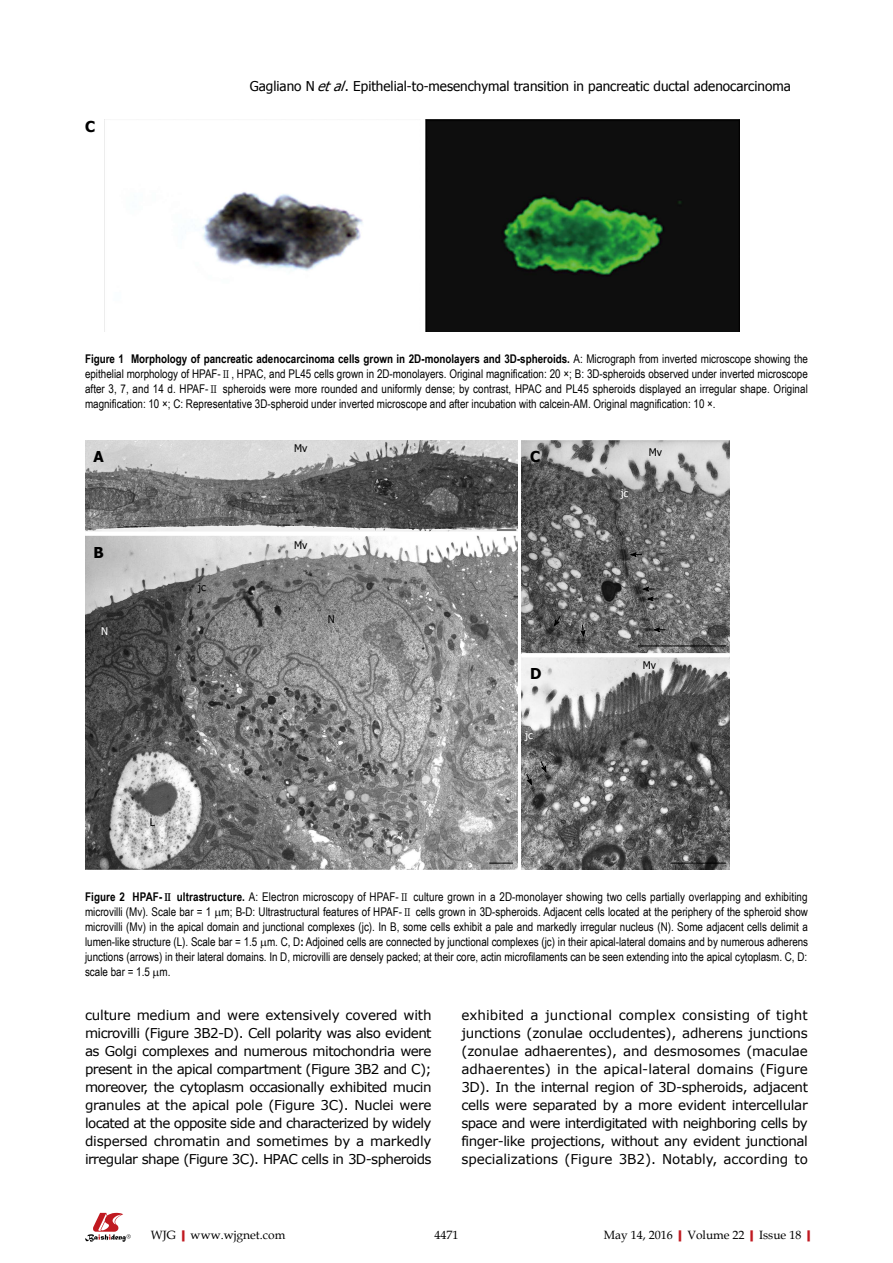
<style>
.page{position:relative;width:893px;height:1263px;background:#fff}
.page>*{position:absolute;margin:0;border:0;box-sizing:border-box;transform-origin:0 0}
.t1{font:700 15px "Tahoma";color:#000}
.t2{font:13.5px/18px "Verdana";letter-spacing:-.02em;color:#000;text-align:justify}
.t3{font:13.5px "Tahoma";color:#000}
.t4{font:12px/15px "Arial Narrow";color:#000;text-align:justify}
.t5{font:12px "Book Antiqua";color:#000}
.t6{font:10.5px "Tahoma";color:#000}
.t7{font:10.5px "Tahoma";color:#fff}
.s1{font-style:italic}
.s2{font-weight:700}
.s3{font-family:"Koz Min Pro";font-size:10.5px}
.s4{font-family:"Koz Min Pro";font-weight:700;font-size:10.5px}
.s5{font-weight:700;color:#c01920}
</style>
<div class="page">
<svg style="left:85px;top:1213px;width:46px;height:29px"></svg>
<img style="left:104px;top:119px;width:636px;height:213px">
<hr style="left:421px;top:119px;width:4px;height:214px;background:#fff">
<img style="left:85px;top:440px;width:432px;height:430px">
<img style="left:522px;top:440px;width:207px;height:429px">
<svg style="left:522px;top:653px;width:208px;height:4px"></svg>
<div style="left:85px;top:531px;width:433px;height:5px;background:#fff"></div>
<svg style="left:630px;top:552px;width:12px;height:5px"></svg>
<svg style="left:643px;top:586px;width:16px;height:15px"></svg>
<svg style="left:654px;top:627px;width:11px;height:5px"></svg>
<svg style="left:580px;top:624px;width:5px;height:12px"></svg>
<svg style="left:554px;top:615px;width:7px;height:11px"></svg>
<svg style="left:541px;top:761px;width:5px;height:11px"></svg>
<svg style="left:526px;top:774px;width:6px;height:11px"></svg>
<svg style="left:497px;top:530px;width:19px;height:1px"></svg>
<svg style="left:489px;top:863px;width:24px;height:1px"></svg>
<hr style="left:638px;top:646px;width:88px;height:1px;background:#000">
<hr style="left:670px;top:863px;width:56px;height:1px;background:#000">
<p class="t1" style="left:85px;top:116px;width:12px">C</p>
<p class="t3" style="left:250px;top:77px;width:543px">Gagliano N <span class="s1">etal</span>. Epithelial-to-mesenchymal transition in pancreatic ductal adenocarcinoma</p>
<p class="t4" style="left:85px;top:351px;width:724px"><span class="s2">Figure 1 Morphology of pancreatic adenocarcinoma cells grown in 2D-monolayers and 3D-spheroids.</span> A: Micrograph from inverted microscope showing the epithelial morphology of HPAF-<span class="s3">Ⅱ</span>, HPAC, and PL45 cells grown in 2D-monolayers. Original magnification: 20 ×; B: 3D-spheroids observed under inverted microscope after 3, 7, and 14 d. HPAF-<span class="s3">Ⅱ</span> spheroids were more rounded and uniformly dense; by contrast, HPAC and PL45 spheroids displayed an irregular shape. Original magnification: 10 ×; C: Representative 3D-spheroid under inverted microscope and after incubation with calcein-AM. Original magnification: 10 ×.</p>
<p class="t1" style="left:94px;top:446px;width:12px">A</p>
<p class="t6" style="left:294px;top:441px;width:15px">Mv</p>
<p class="t6" style="left:649px;top:445px;width:15px">Mv</p>
<p class="t1" style="left:530px;top:446px;width:12px">C</p>
<p class="t1" style="left:94px;top:542px;width:12px">B</p>
<p class="t7" style="left:101px;top:624px;width:9px">N</p>
<p class="t6" style="left:198px;top:580px;width:9px">jc</p>
<p class="t6" style="left:150px;top:815px;width:7px">L</p>
<p class="t6" style="left:294px;top:538px;width:15px">Mv</p>
<p class="t6" style="left:328px;top:612px;width:9px">N</p>
<p class="t1" style="left:530px;top:663px;width:13px">D</p>
<p class="t7" style="left:525px;top:728px;width:9px">jc</p>
<p class="t7" style="left:621px;top:486px;width:9px">jc</p>
<p class="t6" style="left:643px;top:658px;width:15px">Mv</p>
<p class="t4" style="left:85px;top:889px;width:725px"><span class="s2">Figure 2 HPAF-</span><span class="s4">Ⅱ</span> <span class="s2">ultrastructure.</span> A: Electron microscopy of HPAF-<span class="s3">Ⅱ</span> culture grown in a 2D-monolayer showing two cells partially overlapping and exhibiting microvilli (Mv). Scale bar = 1 m; B-D: Ultrastructural features of HPAF-<span class="s3">Ⅱ</span> cells grown in 3D-spheroids. Adjacent cells located at the periphery of the spheroid show microvilli (Mv) in the apical domain and junctional complexes (jc). In B, some cells exhibit a pale and markedly irregular nucleus (N). Some adjacent cells delimit a lumen-like structure (L). Scale bar = 1.5 m. C, D<span class="s2">:</span> Adjoined cells are connected by junctional complexes (jc) in their apical-lateral domains and by numerous adherens junctions (arrows) in their lateral domains. In D, microvilli are densely packed; at their core, actin microfilaments can be seen extending into the apical cytoplasm. C, D: scale bar = 1.5 m.</p>
<p class="t2" style="left:85px;top:1006px;width:348px">culture medium and were extensively covered with microvilli (Figure 3B2-D). Cell polarity was also evident as Golgi complexes and numerous mitochondria were present in the apical compartment (Figure 3B2 and C); moreover, the cytoplasm occasionally exhibited mucin granules at the apical pole (Figure 3C). Nuclei were located at the opposite side and characterized by widely dispersed chromatin and sometimes by a markedly irregular shape (Figure 3C). HPAC cells in 3D-spheroids</p>
<p class="t2" style="left:461px;top:1006px;width:348px">exhibited a junctional complex consisting of tight junctions (zonulae occludentes), adherens junctions (zonulae adhaerentes), and desmosomes (maculae adhaerentes) in the apical-lateral domains (Figure 3D). In the internal region of 3D-spheroids, adjacent cells were separated by a more evident intercellular space and were interdigitated with neighboring cells by finger-like projections, without any evident junctional specializations (Figure 3B2). Notably, according to</p>
<p class="t5" style="left:151px;top:1226px;width:136px">WJG<span class="s5">|</span>www.wjgnet.com</p>
<p class="t5" style="left:434px;top:1226px;width:25px">4471</p>
<p class="t5" style="left:604px;top:1226px;width:214px">May 14, 2016<span class="s5">|</span>Volume 22<span class="s5">|</span>Issue 18<span class="s5">|</span></p>
</div>
